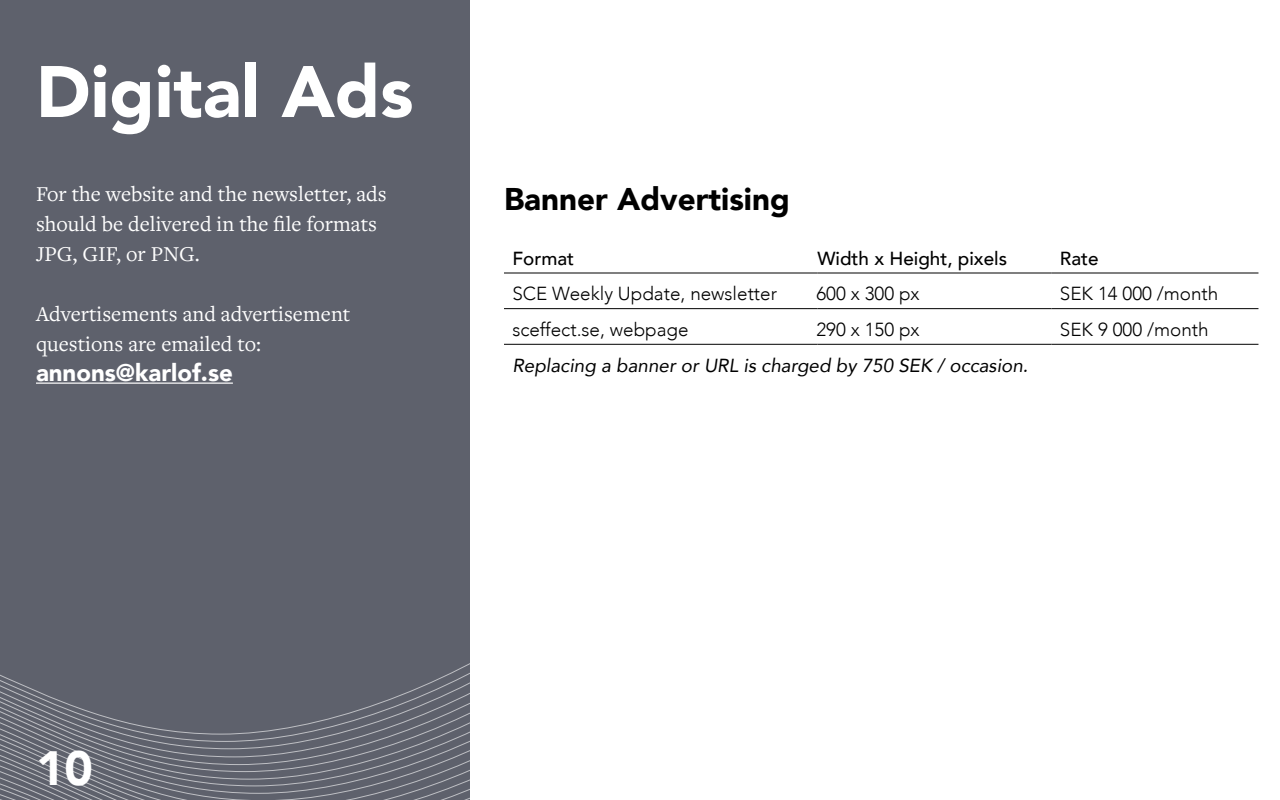
<style>
.page{position:relative;width:1280px;height:800px;background:#fff}
.page>*{position:absolute;margin:0;border:0;box-sizing:border-box;transform-origin:0 0}
.t1{font:900 72px "Avenir";color:#fff}
.t2{font:900 48px "Avenir";color:#fff}
.t3{font:900 31.4px "Avenir";color:#000}
.t4{font:900 24px "Avenir";color:#fff}
.t5{font:22px/30px "Freight Text Pro";color:#fff}
.t6{font:300 18.9px "Avenir";color:#000}
.t7{font:italic 18.9px "Avenir";color:#000}
.t8{font:500 18.9px "Avenir";color:#000}
</style>
<div class="page">
<div style="left:0;top:0;width:470px;height:800px;background:#5e616c"></div>
<hr style="left:36px;top:383px;width:197px;height:1px;background:#fff">
<hr style="left:504px;top:273px;width:304px;height:1px;background:#000">
<hr style="left:817px;top:273px;width:235px;height:1px;background:#000">
<hr style="left:1052px;top:273px;width:206px;height:1px;background:#000">
<hr style="left:504px;top:308px;width:304px;height:1px;background:#000">
<hr style="left:817px;top:308px;width:235px;height:1px;background:#000">
<hr style="left:1052px;top:308px;width:206px;height:1px;background:#000">
<hr style="left:504px;top:344px;width:304px;height:1px;background:#000">
<hr style="left:817px;top:344px;width:235px;height:1px;background:#000">
<hr style="left:1052px;top:344px;width:206px;height:1px;background:#000">
<svg style="left:0;top:663px;width:470px;height:137px"></svg>
<h1 class="t1" style="left:36px;top:62px;width:379px">Digital Ads</h1>
<p class="t5" style="left:36px;top:182px;width:352px">For the website and the newsletter, ads should be delivered in the file formats<br>JPG, GIF, or PNG.</p>
<p class="t5" style="left:36px;top:302px;width:316px">Advertisements and advertisement questions are emailed to:</p>
<p class="t4" style="left:36px;top:363px;width:198px">annons@karlof.se</p>
<h3 class="t3" style="left:504px;top:186px;width:287px">Banner Advertising</h3>
<p class="t8" style="left:512px;top:250px;width:63px">Format</p>
<p class="t8" style="left:817px;top:250px;width:191px">Width x Height, pixels</p>
<p class="t8" style="left:1060px;top:250px;width:40px">Rate</p>
<p class="t6" style="left:512px;top:286px;width:266px">SCE Weekly Update, newsletter</p>
<p class="t6" style="left:816px;top:286px;width:105px">600 x 300 px</p>
<p class="t6" style="left:1060px;top:286px;width:160px">SEK 14 000 /month</p>
<p class="t6" style="left:512px;top:321px;width:178px">sceffect.se, webpage</p>
<p class="t6" style="left:816px;top:321px;width:105px">290 x 150 px</p>
<p class="t6" style="left:1060px;top:321px;width:150px">SEK 9 000 /month</p>
<p class="t7" style="left:512px;top:357px;width:517px">Replacing a banner or URL is charged by 750 SEK / occasion.</p>
<h2 class="t2" style="left:36px;top:748px;width:58px">10</h2>
</div>
